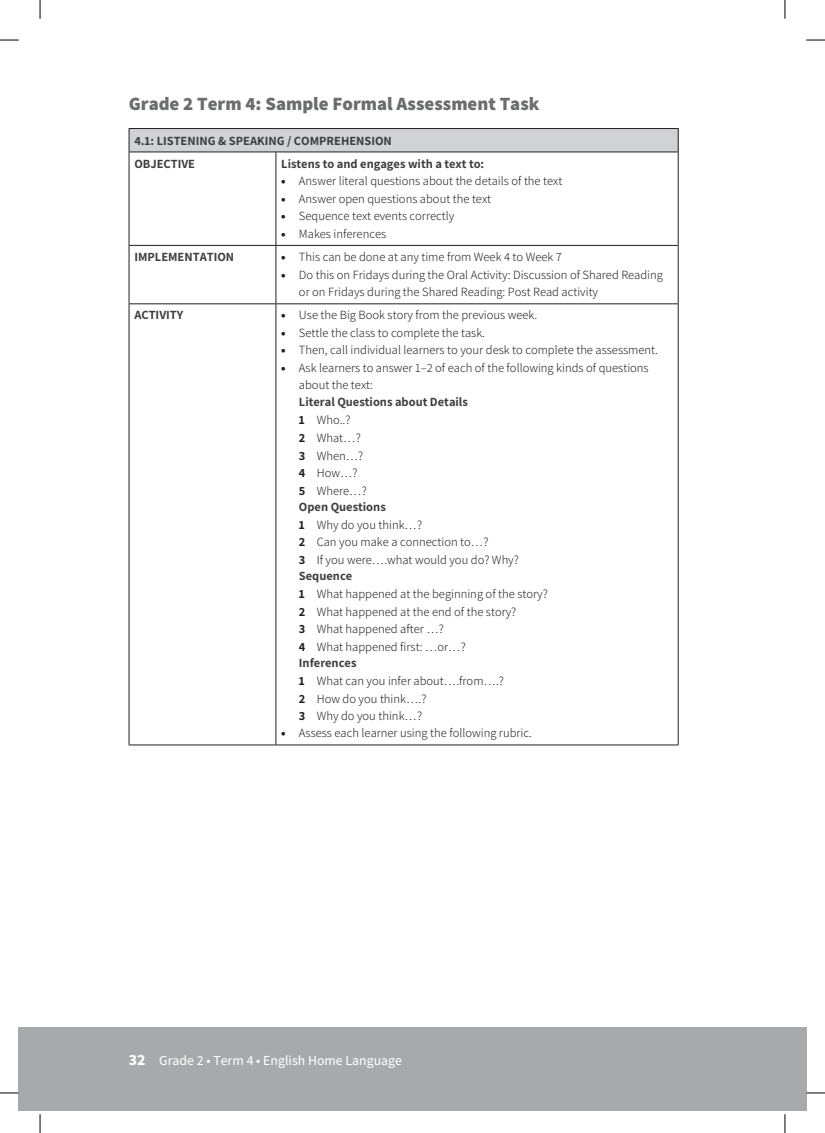
<style>
.page{position:relative;width:825px;height:1133px;background:#fff}
.page>*{position:absolute;margin:0;border:0;box-sizing:border-box;transform-origin:0 0}
.t1{font:800 18.75px "Assistant";color:#6c6d70}
.t2{font:500 13.75px "Assistant";color:#fff}
.t3{font:300 12.5px/17.6px "Assistant";color:#231f20}
.t4{font:700 12.5px/22.8px "Assistant";color:#3e3e3f}
.s1{font-weight:800}
.s2{font-weight:700;color:#3e3e3f}
.s3{font-weight:700}
.s4{font-family:"Noto Sans JP";font-weight:900}
</style>
<div class="page">
<div style="left:784px;top:1027px;width:21px;height:83px;background:#a8a9ad"></div>
<div style="left:19px;top:1027px;width:765px;height:83px;background:#a8a9ad"></div>
<div style="left:129px;top:128px;width:548px;height:24px;background:#d1d2d4"></div>
<svg style="left:130px;top:153px;width:547px;height:591px"></svg>
<svg style="left:677px;top:129px;width:1px;height:23px"></svg>
<hr style="left:275px;top:152px;width:1px;height:93px;background:#231f20">
<hr style="left:677px;top:152px;width:1px;height:93px;background:#231f20">
<hr style="left:129px;top:245px;width:147px;height:1px;background:#231f20">
<hr style="left:276px;top:245px;width:402px;height:1px;background:#231f20">
<hr style="left:275px;top:246px;width:1px;height:57px;background:#231f20">
<hr style="left:677px;top:246px;width:1px;height:57px;background:#231f20">
<hr style="left:129px;top:303px;width:147px;height:1px;background:#231f20">
<hr style="left:276px;top:303px;width:402px;height:1px;background:#231f20">
<hr style="left:275px;top:304px;width:1px;height:440px;background:#231f20">
<hr style="left:677px;top:304px;width:1px;height:440px;background:#231f20">
<hr style="left:129px;top:152px;width:1px;height:93px;background:#231f20">
<hr style="left:129px;top:246px;width:1px;height:57px;background:#231f20">
<hr style="left:129px;top:304px;width:1px;height:440px;background:#231f20">
<hr style="left:129px;top:128px;width:147px;height:1px;background:#231f20">
<svg style="left:129px;top:129px;width:1px;height:23px"></svg>
<hr style="left:276px;top:128px;width:402px;height:1px;background:#231f20">
<hr style="left:129px;top:152px;width:147px;height:1px;background:#231f20">
<hr style="left:276px;top:152px;width:402px;height:1px;background:#231f20">
<hr style="left:129px;top:744px;width:147px;height:1px;background:#231f20">
<hr style="left:276px;top:744px;width:402px;height:1px;background:#231f20">
<svg style="left:0;top:39px;width:19px;height:2px"></svg>
<svg style="left:806px;top:39px;width:18px;height:2px"></svg>
<svg style="left:0;top:1092px;width:19px;height:1px"></svg>
<svg style="left:805px;top:1092px;width:19px;height:1px"></svg>
<svg style="left:39px;top:0;width:2px;height:19px"></svg>
<svg style="left:39px;top:1114px;width:2px;height:18px"></svg>
<svg style="left:784px;top:0;width:1px;height:19px"></svg>
<svg style="left:784px;top:1114px;width:1px;height:18px"></svg>
<h1 class="t1" style="left:129px;top:91px;width:412px">Grade 2 Term 4: Sample Formal Assessment Task</h1>
<p class="t4" style="left:134px;top:129px;width:259px">4.1: LISTENING &amp; SPEAKING / COMPREHENSION<br>OBJECTIVE</p>
<p class="t4" style="left:281px;top:151px;width:204px">Listens to and engages with a text to:</p>
<p class="t3" style="left:281px;top:171px;width:282px"><span class="s1">•</span> Answer literal questions about the details of the text</p>
<p class="t3" style="left:281px;top:189px;width:211px"><span class="s1">•</span> Answer open questions about the text</p>
<p class="t3" style="left:281px;top:206px;width:174px"><span class="s1">•</span> Sequence text events correctly</p>
<p class="t3" style="left:281px;top:224px;width:106px"><span class="s1">•</span> Makes inferences</p>
<p class="t4" style="left:134px;top:245px;width:101px">IMPLEMENTATION</p>
<p class="t3" style="left:281px;top:247px;width:282px"><span class="s1">•</span> This can be done at any time from Week 4 to Week 7</p>
<p class="t3" style="left:299px;top:265px;width:365px;text-indent:-18px"><span class="s1">•</span> Do this on Fridays during the Oral Activity: Discussion of Shared Reading or on Fridays during the Shared Reading: Post Read activity</p>
<p class="t4" style="left:134px;top:303px;width:50px">ACTIVITY</p>
<p class="t3" style="left:281px;top:306px;width:257px"><span class="s1">•</span> Use the Big Book story from the previous week.</p>
<p class="t3" style="left:281px;top:323px;width:205px"><span class="s1">•</span> Settle the class to complete the task.</p>
<p class="t3" style="left:281px;top:341px;width:378px"><span class="s1">•</span> Then, call individual learners to your desk to complete the assessment.</p>
<p class="t3" style="left:299px;top:358px;width:351px;text-indent:-18px"><span class="s1">•</span> Ask learners to answer 1–2 of each of the following kinds of questions about the text:</p>
<p class="t3" style="left:299px;top:393px;width:170px"><span class="s2">Literal Questions about Details<br></span><span class="s3">1</span> Who..?<br><span class="s3">2</span> What…?<br><span class="s3">3</span> When…?<br><span class="s3">4</span> How…?<br><span class="s3">5</span> Where…?</p>
<p class="t3" style="left:299px;top:497px;width:221px"><span class="s2">Open Questions<br></span><span class="s3">1</span> Why do you think…?<br><span class="s3">2</span> Can you make a connection to…?<br><span class="s3">3</span> If you were….what would you do? Why?</p>
<p class="t3" style="left:299px;top:566px;width:250px"><span class="s2">Sequence<br></span><span class="s3">1</span> What happened at the beginning of the story?<br><span class="s3">2</span> What happened at the end of the story?<br><span class="s3">3</span> What happened after …?<br><span class="s3">4</span> What happened first: …or…?</p>
<p class="t3" style="left:299px;top:653px;width:206px"><span class="s2">Inferences<br></span><span class="s3">1</span> What can you infer about….from….?<br><span class="s3">2</span> How do you think….?<br><span class="s3">3</span> Why do you think…?</p>
<p class="t3" style="left:281px;top:723px;width:252px"><span class="s1">•</span> Assess each learner using the following rubric.</p>
<p class="t2" style="left:129px;top:1050px;width:275px"><span class="s4">32</span> Grade 2 • Term 4 • English Home Language</p>
</div>
